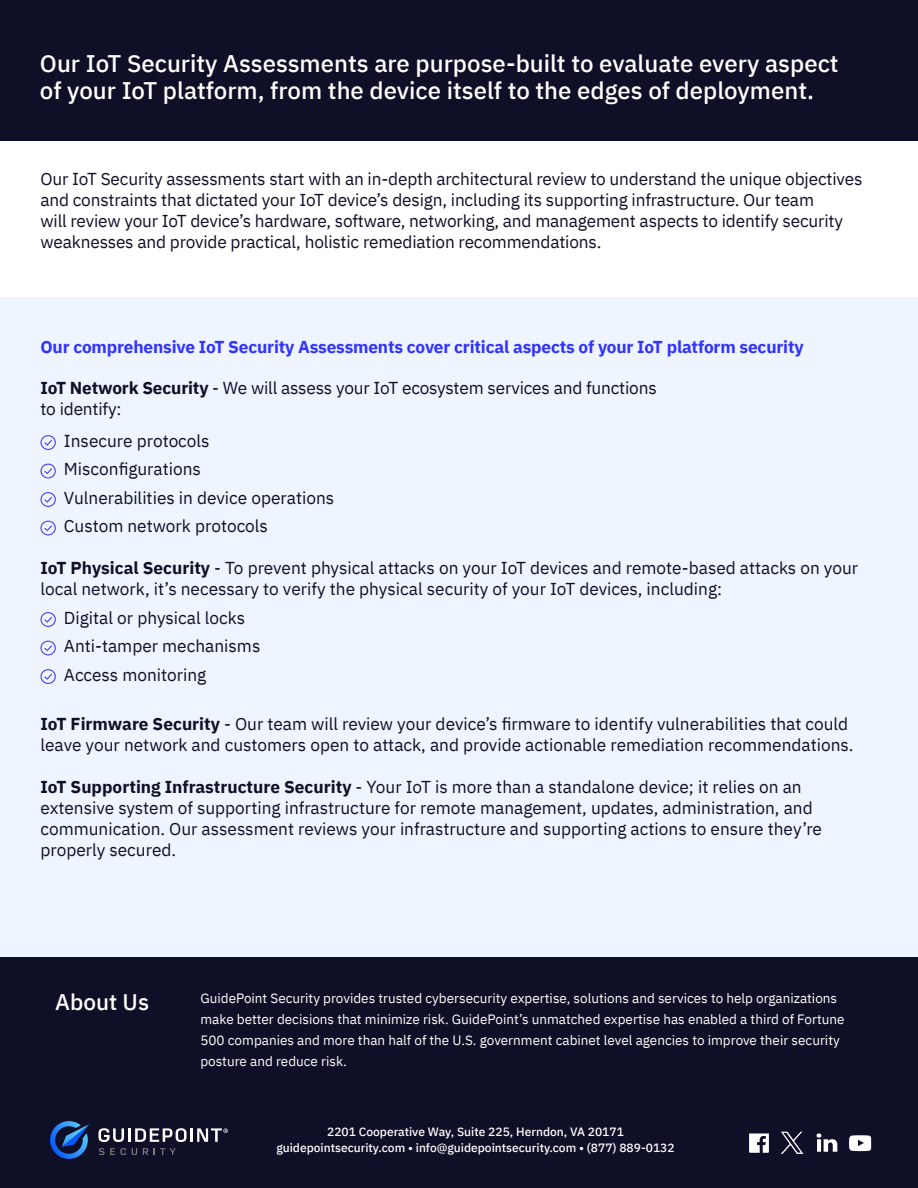
<style>
.page{position:relative;width:918px;height:1188px;background:#fff}
.page>*{position:absolute;margin:0;border:0;box-sizing:border-box;transform-origin:0 0}
.t1{font:500 24px/27px "IBM Plex Sans";color:#fff}
.t2{font:500 22.5px "IBM Plex Sans";color:#fff}
.t3{font:17.25px/21px "IBM Plex Sans";letter-spacing:-.005em;color:#0f0f27}
.t4{font:700 17.25px "IBM Plex Sans";letter-spacing:-.01em;color:#33f}
.t5{font:13.5px/21px "IBM Plex Sans";color:#fff}
.t6{font:500 12px/16.5px "IBM Plex Sans";color:#fff;text-align:center}
.s1{font-weight:700}
</style>
<div class="page">
<div style="left:0;top:297px;width:918px;height:696px;background:#eef5ff"></div>
<div style="left:0;top:958px;width:918px;height:230px;background:#0f0f27"></div>
<svg style="left:749px;top:1133px;width:20px;height:20px"></svg>
<svg style="left:816px;top:1133px;width:21px;height:19px"></svg>
<svg style="left:849px;top:1135px;width:22px;height:16px"></svg>
<svg style="left:99px;top:1128px;width:25px;height:14px"></svg>
<hr style="left:128px;top:1128px;width:3px;height:14px;background:#fff">
<hr style="left:190px;top:1128px;width:3px;height:14px;background:#fff">
<svg style="left:135px;top:1128px;width:52px;height:14px"></svg>
<svg style="left:99px;top:1148px;width:27px;height:7px"></svg>
<svg style="left:132px;top:1148px;width:5px;height:7px"></svg>
<svg style="left:143px;top:1148px;width:5px;height:7px"></svg>
<svg style="left:154px;top:1148px;width:22px;height:7px"></svg>
<svg style="left:197px;top:1128px;width:31px;height:14px"></svg>
<svg style="left:50px;top:1121px;width:39px;height:38px"></svg>
<img style="left:781px;top:1131px;width:23px;height:23px">
<div style="left:0;top:0;width:918px;height:140px;background:#0f0f27"></div>
<svg style="left:40px;top:435px;width:16px;height:15px"></svg>
<svg style="left:40px;top:464px;width:16px;height:14px"></svg>
<svg style="left:40px;top:492px;width:16px;height:15px"></svg>
<svg style="left:40px;top:521px;width:16px;height:14px"></svg>
<svg style="left:40px;top:612px;width:16px;height:15px"></svg>
<svg style="left:40px;top:641px;width:16px;height:14px"></svg>
<svg style="left:40px;top:669px;width:16px;height:15px"></svg>
<h1 class="t1" style="left:40px;top:48px;width:800px">Our IoT Security Assessments are purpose-built to evaluate every aspect of your IoT platform, from the device itself to the edges of deployment.</h1>
<p class="t3" style="left:40px;top:167px;width:823px">Our IoT Security assessments start with an in-depth architectural review to understand the unique objectives and constraints that dictated your IoT device’s design, including its supporting infrastructure. Our team<br>will review your IoT device’s hardware, software, networking, and management aspects to identify security weaknesses and provide practical, holistic remediation recommendations.</p>
<p class="t4" style="left:40px;top:333px;width:765px">Our comprehensive IoT Security Assessments cover critical aspects of your IoT platform security</p>
<p class="t3" style="left:40px;top:376px;width:618px"><span class="s1">IoT Network Security</span> - We will assess your IoT ecosystem services and functions to identify:</p>
<p class="t3" style="left:64px;top:425px;width:272px;line-height:28.5px">Insecure protocols<br>Misconfigurations<br>Vulnerabilities in device operations<br>Custom network protocols</p>
<p class="t3" style="left:41px;top:556px;width:819px"><span class="s1">IoT Physical Security</span> - To prevent physical attacks on your IoT devices and remote-based attacks on your local network, it’s necessary to verify the physical security of your IoT devices, including:</p>
<p class="t3" style="left:64px;top:602px;width:198px;line-height:28.5px">Digital or physical locks<br>Anti-tamper mechanisms<br>Access monitoring</p>
<p class="t3" style="left:41px;top:712px;width:815px"><span class="s1">IoT Firmware Security</span> - Our team will review your device’s firmware to identify vulnerabilities that could leave your network and customers open to attack, and provide actionable remediation recommendations.</p>
<p class="t3" style="left:41px;top:775px;width:783px"><span class="s1">IoT Supporting Infrastructure Security</span> - Your IoT is more than a standalone device; it relies on an extensive system of supporting infrastructure for remote management, updates, administration, and communication. Our assessment reviews your infrastructure and supporting actions to ensure they’re properly secured.</p>
<h2 class="t2" style="left:55px;top:985px;width:96px">About Us</h2>
<p class="t5" style="left:200px;top:987px;width:646px">GuidePoint Security provides trusted cybersecurity expertise, solutions and services to help organizations make better decisions that minimize risk. GuidePoint’s unmatched expertise has enabled a third of Fortune 500 companies and more than half of the U.S. government cabinet level agencies to improve their security posture and reduce risk.</p>
<p class="t6" style="left:276px;top:1122px;width:400px">2201 Cooperative Way, Suite 225, Herndon, VA 20171 guidepointsecurity.com • info@guidepointsecurity.com • (877) 889-0132</p>
</div>
